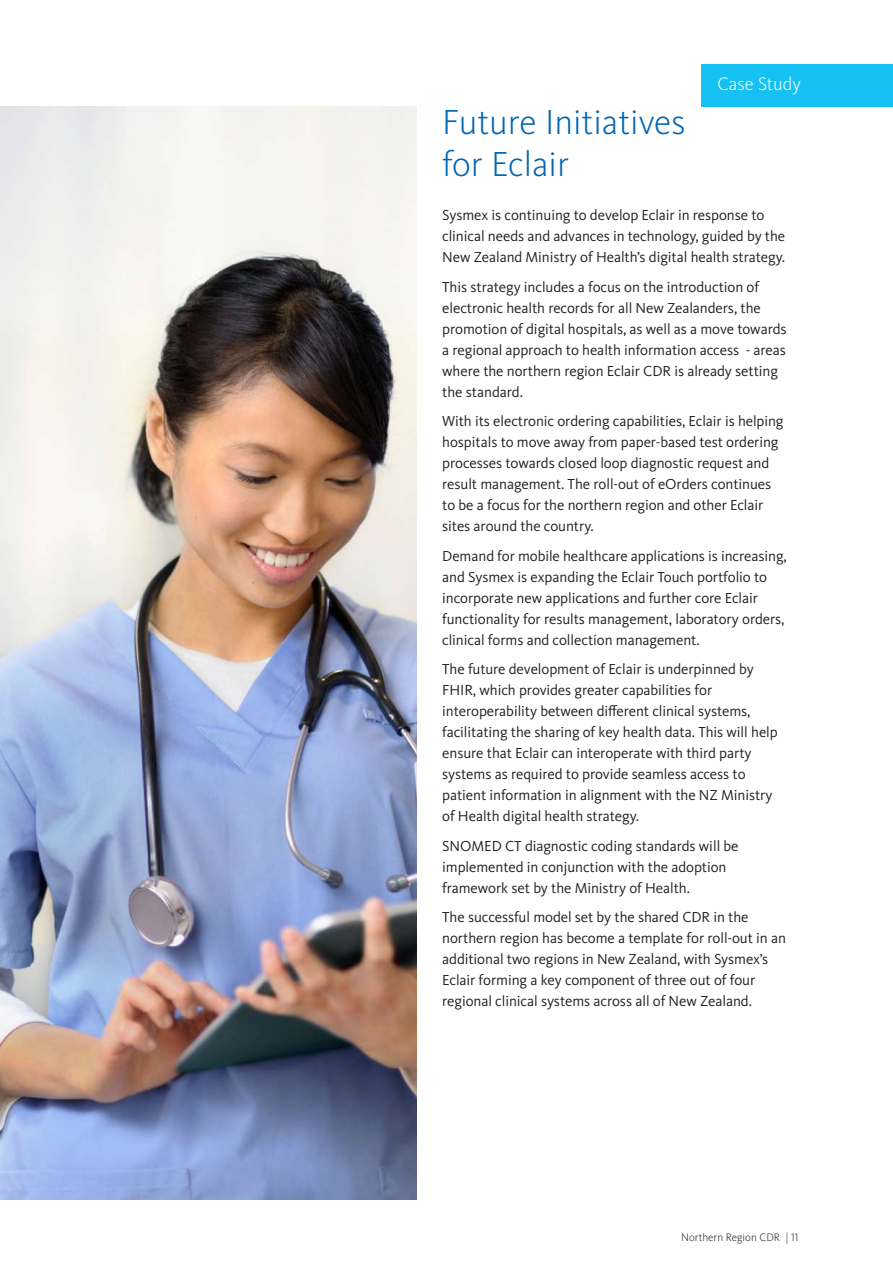
<style>
.page{position:relative;width:893px;height:1263px;background:#fff}
.page>*{position:absolute;margin:0;border:0;box-sizing:border-box;transform-origin:0 0}
.t1{font:300 36px/42px "Kievit Pro";color:#0166b3}
.t2{font:300 18.75px "Kievit Pro";color:#fff}
.t3{font:15px/21px "Kievit Pro";letter-spacing:-.005em;color:#231f20}
.t4{font:300 11.25px "Kievit Pro";color:#231f20}
</style>
<div class="page">
<div style="left:702px;top:64px;width:191px;height:42px;background:#15c0f2"></div>
<img style="left:0;top:106px;width:417px;height:1093px">
<p class="t2" style="left:717px;top:73px;width:85px">Case Study</p>
<h1 class="t1" style="left:442px;top:101px;width:245px">Future Initiatives for Eclair</h1>
<p class="t3" style="left:442px;top:204px;width:344px">Sysmex is continuing to develop Eclair in response to clinical needs and advances in technology, guided by the<br>New Zealand Ministry of Health’s digital health strategy.</p>
<p class="t3" style="left:442px;top:276px;width:346px">This strategy includes a focus on the introduction of electronic health records for all New Zealanders, the promotion of digital hospitals, as well as a move towards a regional approach to health information access - areas where the northern region Eclair CDR is already setting the standard.</p>
<p class="t3" style="left:442px;top:410px;width:343px">With its electronic ordering capabilities, Eclair is helping hospitals to move away from paper-based test ordering processes towards closed loop diagnostic request and result management. The roll-out of eOrders continues to be a focus for the northern region and other Eclair sites around the country.</p>
<p class="t3" style="left:442px;top:545px;width:346px">Demand for mobile healthcare applications is increasing, and Sysmex is expanding the Eclair Touch portfolio to incorporate new applications and further core Eclair functionality for results management, laboratory orders, clinical forms and collection management.</p>
<p class="t3" style="left:442px;top:658px;width:337px">The future development of Eclair is underpinned by FHIR, which provides greater capabilities for interoperability between different clinical systems, facilitating the sharing of key health data. This will help ensure that Eclair can interoperate with third party systems as required to provide seamless access to patient information in alignment with the NZ Ministry of Health digital health strategy.</p>
<p class="t3" style="left:442px;top:835px;width:298px">SNOMED CT diagnostic coding standards will be implemented in conjunction with the adoption framework set by the Ministry of Health.</p>
<p class="t3" style="left:442px;top:906px;width:345px">The successful model set by the shared CDR in the northern region has become a template for roll-out in an additional two regions in New Zealand, with Sysmex’s Eclair forming a key component of three out of four regional clinical systems across all of New Zealand.</p>
<p class="t4" style="left:681px;top:1230px;width:119px">Northern Region CDR | 11</p>
</div>
